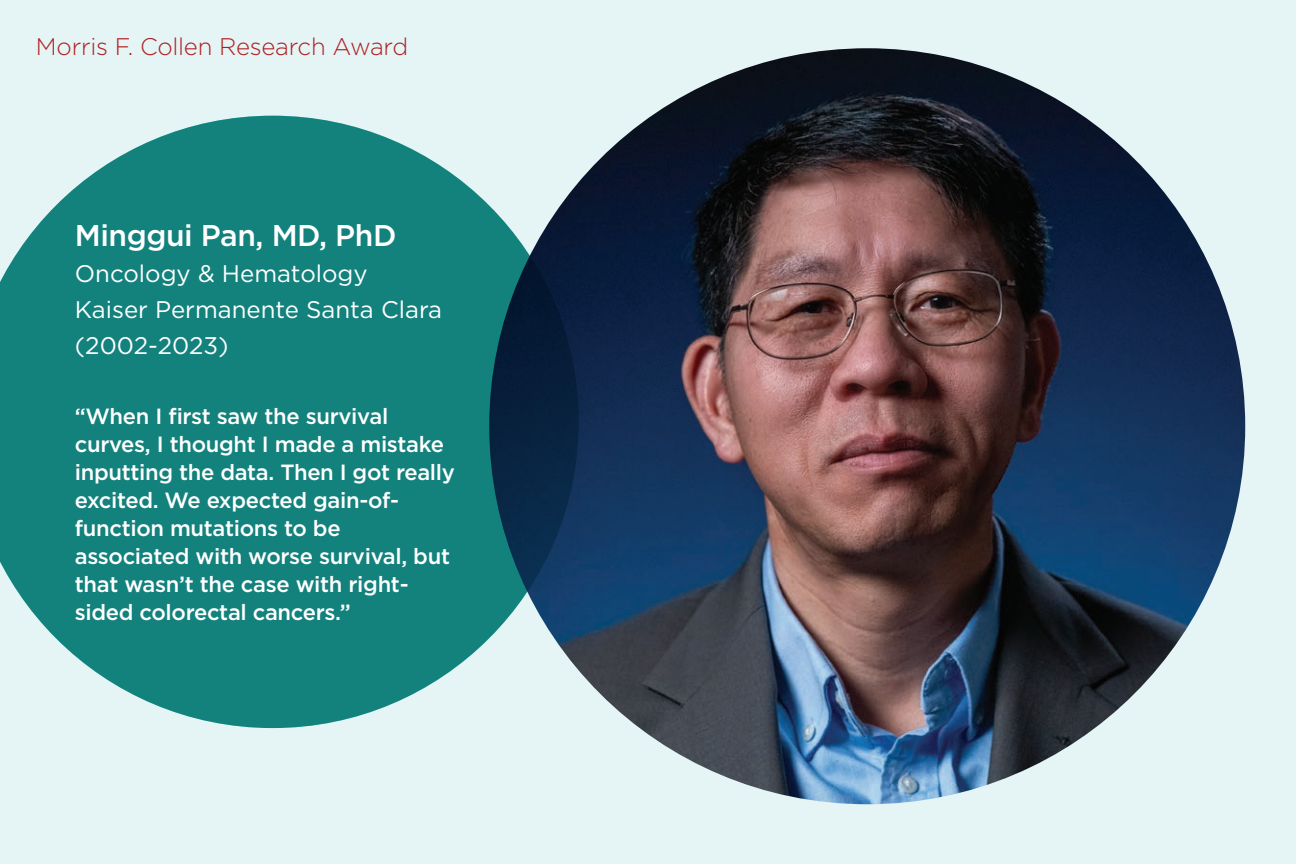
<style>
.page{position:relative;width:1296px;height:864px;background:#e5f4f5}
.page>*{position:absolute;margin:0;border:0;box-sizing:border-box;transform-origin:0 0}
.t1{font:500 30px "Gotham";letter-spacing:-.015em;color:#fff}
.t2{font:24px/36px "Gotham";color:#fff}
.t3{font:300 24px "Gotham";letter-spacing:-.01em;color:#af1f22}
.t4{font:500 22px/28px "Gotham";letter-spacing:-.015em;color:#fff}
</style>
<div class="page">
<img style="left:489px;top:48px;width:756px;height:756px;border-radius:378px">
<svg style="left:0;top:116px;width:579px;height:612px;fill:#13827d"></svg>
<p class="t3" style="left:36px;top:32px;width:374px">Morris F. Collen Research Award</p>
<h1 class="t1" style="left:75px;top:216px;width:323px">Minggui Pan, MD, PhD</h1>
<p class="t2" style="left:75px;top:255px;width:369px">Oncology &amp; Hematology<br>Kaiser Permanente Santa Clara (2002-2023)</p>
<p class="t4" style="left:75px;top:402px;width:382px">“When I first saw the survival curves, I thought I made a mistake inputting the data. Then I got really excited. We expected gain-of&shy;function mutations to be associated with worse survival, but that wasn’t the case with right&shy;sided colorectal cancers.”</p>
</div>
